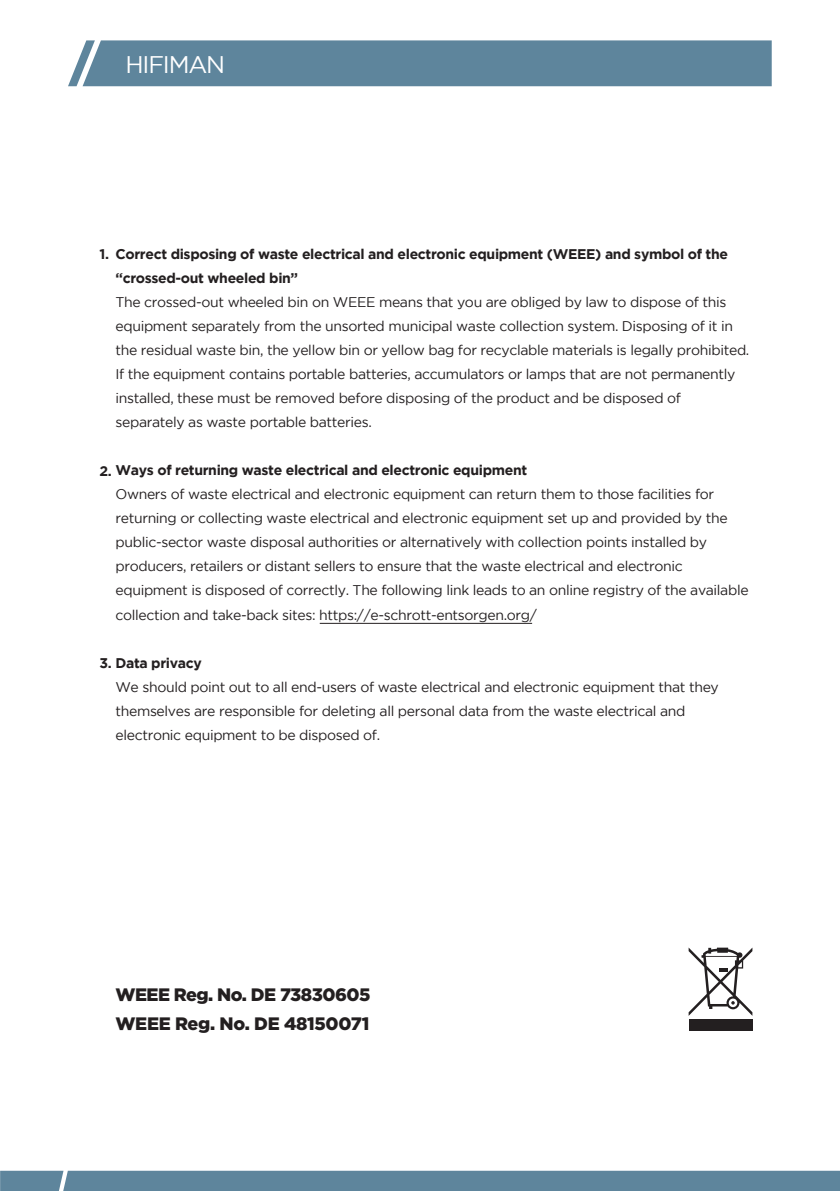
<style>
.page{position:relative;width:840px;height:1191px;background:#fff}
.page>*{position:absolute;margin:0;border:0;box-sizing:border-box;transform-origin:0 0}
.t1{font:24px "Gotham";letter-spacing:-.05em;color:#fff}
.t2{font:900 18px/29px "Gotham";letter-spacing:-.03em;color:#231f20}
.t3{font:14px/24px "Gotham";letter-spacing:-.025em;color:#231f20}
.t4{font:700 14px/24px "Gotham";letter-spacing:-.025em;color:#231f20}
</style>
<div class="page">
<div style="left:0;top:1170px;width:839px;height:21px;background:#5e859c"></div>
<div style="left:68px;top:40px;width:703px;height:46px;background:#5e859c"></div>
<div style="left:688px;top:1019px;width:64px;height:11px;background:#231f20"></div>
<svg style="left:688px;top:947px;width:64px;height:69px"></svg>
<hr style="left:319px;top:623px;width:213px;height:1px;background:#231f20">
<h1 class="t1" style="left:125px;top:51px;width:101px">HIFIMAN</h1>
<p class="t4" style="left:115px;top:242px;width:613px">Correct disposing of waste electrical and electronic equipment (WEEE) and symbol of the “crossed-out wheeled bin”</p>
<p class="t3" style="left:115px;top:290px;width:635px">The crossed-out wheeled bin on WEEE means that you are obliged by law to dispose of this equipment separately from the unsorted municipal waste collection system. Disposing of it in the residual waste bin, the yellow bin or yellow bag for recyclable materials is legally prohibited.<br>If the equipment contains portable batteries, accumulators or lamps that are not permanently installed, these must be removed before disposing of the product and be disposed of separately as waste portable batteries.</p>
<p class="t4" style="left:99px;top:458px;width:429px">2. Ways of returning waste electrical and electronic equipment</p>
<p class="t3" style="left:115px;top:482px;width:634px">Owners of waste electrical and electronic equipment can return them to those facilities for returning or collecting waste electrical and electronic equipment set up and provided by the public-sector waste disposal authorities or alternatively with collection points installed by producers, retailers or distant sellers to ensure that the waste electrical and electronic equipment is disposed of correctly. The following link leads to an online registry of the available collection and take-back sites: https://e-schrott-entsorgen.org/</p>
<p class="t4" style="left:99px;top:650px;width:104px">3. Data privacy</p>
<p class="t3" style="left:115px;top:674px;width:604px">We should point out to all end-users of waste electrical and electronic equipment that they themselves are responsible for deleting all personal data from the waste electrical and electronic equipment to be disposed of.</p>
<p class="t4" style="left:99px;top:242px;width:11px">1.</p>
<p class="t2" style="left:115px;top:980px;width:256px">WEEE Reg. No. DE 73830605<br>WEEE Reg. No. DE 48150071</p>
</div>
